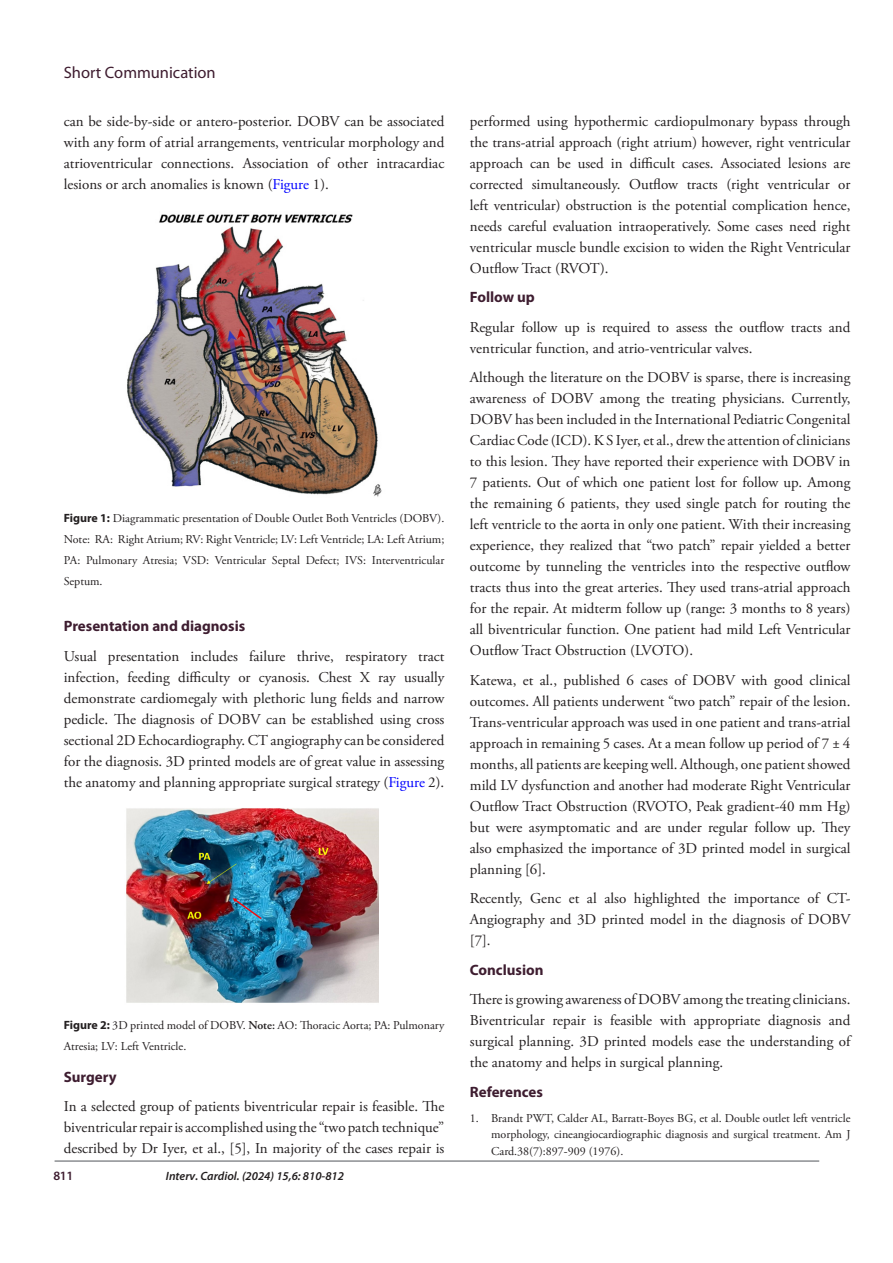
<style>
.page{position:relative;width:893px;height:1263px;background:#fff}
.page>*{position:absolute;margin:0;border:0;box-sizing:border-box;transform-origin:0 0}
.t1{font:16.5px "Myriad Pro";color:#3e1c2f}
.t2{font:15px/21px "Adobe Garamond Pro";color:#231f20;text-align:justify}
.H11{font:700 15px "Myriad Pro";color:#3e1d30}
.t3{font:600 12.75px "Myriad Pro";color:#3e1d30}
.t4{font:12px/21px "Adobe Garamond Pro";color:#231f20;text-align:justify}
.t5{font:italic 600 12px "Myriad Pro";color:#221e1f}
.s1{color:#00f}
.s2{font-family:"Myriad Pro";font-weight:700}
.s3{font-weight:600}
</style>
<div class="page">
<hr style="left:55px;top:1161px;width:764px;height:1px;background:#52555a">
<img style="left:127px;top:214px;width:255px;height:283px">
<img style="left:126px;top:808px;width:252px;height:195px">
<p class="t1" style="left:64px;top:62px;width:153px">Short Communication</p>
<p class="t2" style="left:64px;top:111px;width:382px">can be side-by-side or antero-posterior. DOBV can be associated with any form of atrial arrangements, ventricular morphology and atrioventricular connections. Association of other intracardiac lesions or arch anomalies is known (<span class="s1">Figure</span> 1).</p>
<p class="t4" style="left:64px;top:508px;width:382px"><span class="s2">Figure 1:</span> Diagrammatic presentation of Double Outlet Both Ventricles (DOBV).<br>Note: RA: Right Atrium; RV: Right Ventricle; LV: Left Ventricle; LA: Left Atrium; PA: Pulmonary Atresia; VSD: Ventricular Septal Defect; IVS: Interventricular Septum.</p>
<p class="H11" style="left:64px;top:616px;width:183px">Presentation and diagnosis</p>
<p class="t2" style="left:64px;top:646px;width:382px">Usual presentation includes failure thrive, respiratory tract infection, feeding difficulty or cyanosis. Chest X ray usually demonstrate cardiomegaly with plethoric lung fields and narrow pedicle. The diagnosis of DOBV can be established using cross sectional 2D Echocardiography. CT angiography can be considered for the diagnosis. 3D printed models are of great value in assessing the anatomy and planning appropriate surgical strategy (<span class="s1">Figure</span> 2).</p>
<p class="t4" style="left:64px;top:1015px;width:382px"><span class="s2">Figure 2:</span> 3D printed model of DOBV. <span class="s3">Note:</span> AO: Thoracic Aorta; PA: Pulmonary<br>Atresia; LV: Left Ventricle.</p>
<p class="H11" style="left:64px;top:1067px;width:54px">Surgery</p>
<p class="t2" style="left:64px;top:1097px;width:382px">In a selected group of patients biventricular repair is feasible. The biventricular repair is accomplished using the “two patch technique” described by Dr Iyer, et al., [5], In majority of the cases repair is</p>
<p class="t3" style="left:53px;top:1168px;width:21px">811</p>
<p class="t5" style="left:166px;top:1168px;width:180px">Interv. Cardiol. (2024) 15,6: 810-812</p>
<p class="t2" style="left:470px;top:111px;width:382px">performed using hypothermic cardiopulmonary bypass through the trans-atrial approach (right atrium) however, right ventricular approach can be used in difficult cases. Associated lesions are corrected simultaneously. Outflow tracts (right ventricular or left ventricular) obstruction is the potential complication hence, needs careful evaluation intraoperatively. Some cases need right ventricular muscle bundle excision to widen the Right Ventricular Outflow Tract (RVOT).</p>
<p class="H11" style="left:470px;top:287px;width:67px">Follow up</p>
<p class="t2" style="left:470px;top:317px;width:382px">Regular follow up is required to assess the outflow tracts and ventricular function, and atrio-ventricular valves.</p>
<p class="t2" style="left:470px;top:367px;width:382px">Although the literature on the DOBV is sparse, there is increasing awareness of DOBV among the treating physicians. Currently, DOBV has been included in the International Pediatric Congenital Cardiac Code (ICD). K S Iyer, et al., drew the attention of clinicians to this lesion. They have reported their experience with DOBV in 7 patients. Out of which one patient lost for follow up. Among the remaining 6 patients, they used single patch for routing the left ventricle to the aorta in only one patient. With their increasing experience, they realized that “two patch” repair yielded a better outcome by tunneling the ventricles into the respective outflow tracts thus into the great arteries. They used trans-atrial approach for the repair. At midterm follow up (range: 3 months to 8 years) all biventricular function. One patient had mild Left Ventricular Outflow Tract Obstruction (LVOTO).</p>
<p class="t2" style="left:470px;top:670px;width:382px">Katewa, et al., published 6 cases of DOBV with good clinical outcomes. All patients underwent “two patch” repair of the lesion.<br>Trans-ventricular approach was used in one patient and trans-atrial approach in remaining 5 cases. At a mean follow up period of 7 ± 4 months, all patients are keeping well. Although, one patient showed mild LV dysfunction and another had moderate Right Ventricular Outflow Tract Obstruction (RVOTO, Peak gradient-40 mm Hg) but were asymptomatic and are under regular follow up. They also emphasized the importance of 3D printed model in surgical planning [6].</p>
<p class="t2" style="left:470px;top:888px;width:382px">Recently, Genc et al also highlighted the importance of CT-Angiography and 3D printed model in the diagnosis of DOBV [7].</p>
<p class="H11" style="left:470px;top:960px;width:75px">Conclusion</p>
<p class="t2" style="left:470px;top:989px;width:382px">There is growing awareness of DOBV among the treating clinicians.<br>Biventricular repair is feasible with appropriate diagnosis and surgical planning. 3D printed models ease the understanding of the anatomy and helps in surgical planning.</p>
<p class="H11" style="left:470px;top:1082px;width:75px">References</p>
<p class="t4" style="left:491px;top:1110px;width:361px;line-height:16.5px;text-indent:-21px">1. Brandt PWT, Calder AL, Barratt-Boyes BG, et al. Double outlet left ventricle morphology, cineangiocardiographic diagnosis and surgical treatment. Am J Card.38(7):897-909 (1976).</p>
</div>
